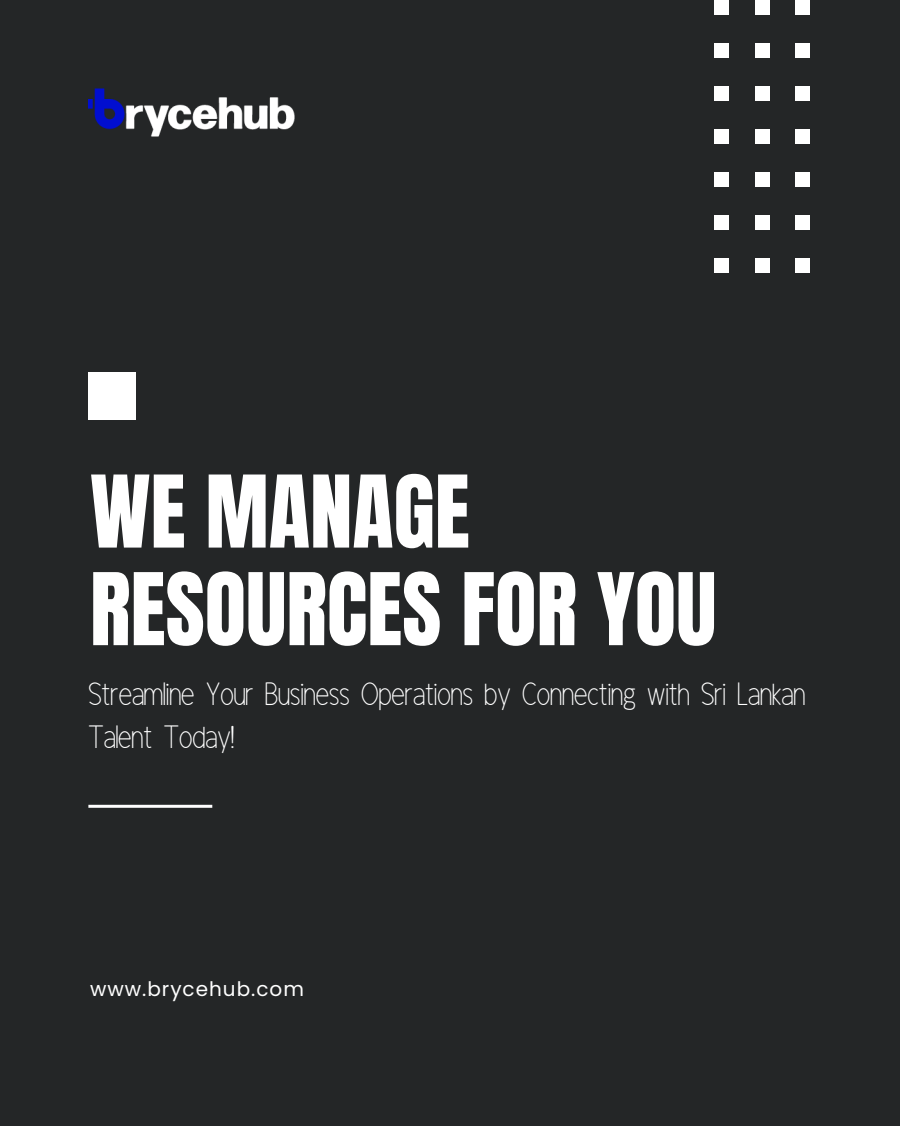
<style>
.page{position:relative;width:900px;height:1126px;background:#fff}
.page>*{position:absolute;margin:0;border:0;box-sizing:border-box;transform-origin:0 0}
.t1{font:85px/97.5px "Anton";color:#fff}
.t2{font:31px/42.8px "Ad Bhashitha";color:#fff}
.t3{font:20px "Poppins";letter-spacing:.05em;color:#fff}
</style>
<div class="page">
<div style="left:0;top:0;width:900px;height:1125px;background:#242627"></div>
<div style="left:88px;top:372px;width:48px;height:48px;background:#fff"></div>
<div style="left:796px;top:258px;width:14px;height:15px;background:#fff"></div>
<div style="left:796px;top:215px;width:14px;height:15px;background:#fff"></div>
<div style="left:796px;top:172px;width:14px;height:15px;background:#fff"></div>
<div style="left:796px;top:129px;width:14px;height:15px;background:#fff"></div>
<div style="left:796px;top:86px;width:14px;height:15px;background:#fff"></div>
<div style="left:796px;top:44px;width:14px;height:14px;background:#fff"></div>
<div style="left:796px;top:1px;width:14px;height:14px;background:#fff"></div>
<div style="left:755px;top:258px;width:14px;height:15px;background:#fff"></div>
<div style="left:755px;top:215px;width:14px;height:15px;background:#fff"></div>
<div style="left:755px;top:172px;width:14px;height:15px;background:#fff"></div>
<div style="left:755px;top:129px;width:14px;height:15px;background:#fff"></div>
<div style="left:755px;top:86px;width:14px;height:15px;background:#fff"></div>
<div style="left:755px;top:44px;width:14px;height:14px;background:#fff"></div>
<div style="left:755px;top:1px;width:14px;height:14px;background:#fff"></div>
<div style="left:714px;top:258px;width:14px;height:15px;background:#fff"></div>
<div style="left:714px;top:215px;width:14px;height:15px;background:#fff"></div>
<div style="left:714px;top:172px;width:14px;height:15px;background:#fff"></div>
<div style="left:714px;top:129px;width:14px;height:15px;background:#fff"></div>
<div style="left:714px;top:86px;width:14px;height:15px;background:#fff"></div>
<div style="left:714px;top:44px;width:14px;height:14px;background:#fff"></div>
<div style="left:714px;top:1px;width:14px;height:14px;background:#fff"></div>
<hr style="left:88px;top:804px;width:124px;height:3px;background:#fff">
<img style="left:88px;top:88px;width:207px;height:49px">
<h1 class="t1" style="left:90px;top:464px;width:628px">WE MANAGE<br>RESOURCES FOR YOU</h1>
<p class="t2" style="left:88px;top:676px;width:719px">Streamline Your Business Operations by Connecting with Sri Lankan<br>Talent Today!</p>
<p class="t3" style="left:90px;top:974px;width:215px">www.brycehub.com</p>
</div>
